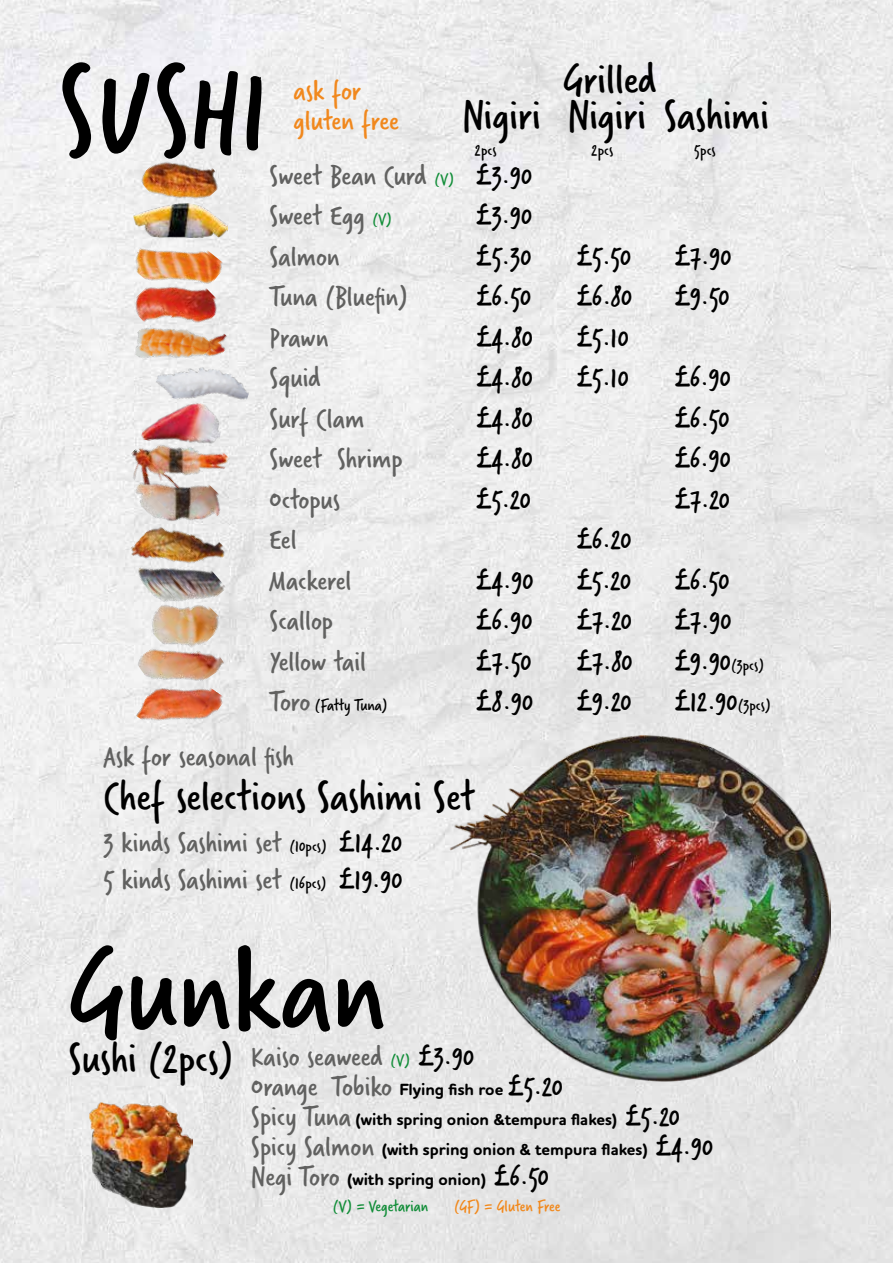
<style>
.page{position:relative;width:893px;height:1263px;background:#fff}
.page>*{position:absolute;margin:0;border:0;box-sizing:border-box;transform-origin:0 0}
.t1{font:127.2px "Verveine";color:#000}
.t2{font:45px/36px "Verveine";color:#000;text-align:center}
.t3{font:30px/40.5px "Verveine";color:#616160}
.t4{font:30px "Verveine";letter-spacing:-.03em;color:#000}
.t5{font:30px/30px "Verveine";color:#f1881d}
.t6{font:17.25px "Verveine";color:#000}
.t7{font:17.25px "Verveine";color:#f1881b}
.t8{font:17.25px "Verveine";letter-spacing:-.03em;color:#000}
.t9{font:17.25px "Verveine";color:#118d38}
.t10{font:700 16.5px/30px "Houschka Rounded";color:#000}
.s1{font-size:17.25px;color:#118d38}
.s2{color:#000}
.s3{font-size:30px}
.s4{font-size:30px;color:#616160}
.s5{font-size:17.25px}
.s6{font-size:17.25px;color:#000}
.s7{font-size:45px;color:#000}
.s8{font-family:"Verveine";font-weight:400;font-size:30px;color:#616160}
.s9{font-family:"Verveine";font-weight:400;font-size:30px}
</style>
<div class="page">
<img style="left:0;top:0;width:893px;height:1263px">
<img style="left:137px;top:137px;width:88px;height:67px">
<img style="left:226px;top:353px;width:27px;height:67px">
<img style="left:133px;top:204px;width:94px;height:33px">
<img style="left:127px;top:217px;width:99px;height:73px">
<img style="left:128px;top:258px;width:96px;height:32px">
<img style="left:135px;top:707px;width:91px;height:45px">
<img style="left:135px;top:627px;width:91px;height:80px">
<img style="left:125px;top:290px;width:108px;height:107px">
<img style="left:118px;top:407px;width:114px;height:114px">
<img style="left:129px;top:449px;width:100px;height:100px">
<img style="left:128px;top:501px;width:100px;height:100px">
<img style="left:134px;top:534px;width:93px;height:93px">
<img style="left:143px;top:582px;width:82px;height:83px">
<img style="left:450px;top:734px;width:381px;height:347px">
<img style="left:89px;top:1102px;width:103px;height:105px">
<img style="left:141px;top:393px;width:85px;height:61px">
<h1 class="t1" style="left:57px;top:21px;width:210px">SUSHI</h1>
<h2 class="t2" style="left:462px;top:62px;width:308px">Grilled<br>Nigiri Nigiri Sashimi</h2>
<p class="t5" style="left:294px;top:75px;width:107px">ask for gluten free</p>
<p class="t6" style="left:475px;top:138px;width:23px">2pcs</p>
<p class="t6" style="left:592px;top:138px;width:23px">2pcs</p>
<p class="t6" style="left:694px;top:138px;width:23px">5pcs</p>
<p class="t3" style="left:269px;top:155px;width:264px">Sweet Bean Curd <span class="s1">(V)</span> <span class="s2">£3.90<br></span>Sweet Egg <span class="s1">(V)</span></p>
<p class="t4" style="left:476px;top:195px;width:58px">£3.90</p>
<p class="t3" style="left:269px;top:236px;width:72px">Salmon</p>
<p class="t4" style="left:476px;top:236px;width:58px">£5.30</p>
<p class="t4" style="left:576px;top:236px;width:57px">£5.50</p>
<p class="t4" style="left:674px;top:236px;width:59px">£7.90</p>
<p class="t3" style="left:269px;top:277px;width:140px">Tuna (Bluefin)</p>
<p class="t4" style="left:476px;top:276px;width:57px">£6.50</p>
<p class="t4" style="left:576px;top:276px;width:58px">£6.80</p>
<p class="t4" style="left:674px;top:276px;width:57px">£9.50</p>
<p class="t3" style="left:269px;top:317px;width:61px">Prawn</p>
<p class="t4" style="left:476px;top:317px;width:59px">£4.80</p>
<p class="t4" style="left:576px;top:317px;width:54px">£5.10</p>
<p class="t3" style="left:269px;top:358px;width:53px">Squid</p>
<p class="t4" style="left:476px;top:357px;width:59px">£4.80</p>
<p class="t4" style="left:576px;top:357px;width:54px">£5.10</p>
<p class="t4" style="left:674px;top:357px;width:59px">£6.90</p>
<p class="t3" style="left:269px;top:398px;width:97px">Surf Clam</p>
<p class="t4" style="left:476px;top:398px;width:59px">£4.80</p>
<p class="t4" style="left:674px;top:398px;width:57px">£6.50</p>
<p class="t3" style="left:269px;top:439px;width:135px">Sweet Shrimp</p>
<p class="t4" style="left:476px;top:438px;width:59px">£4.80</p>
<p class="t4" style="left:674px;top:438px;width:58px">£6.90</p>
<p class="t3" style="left:269px;top:479px;width:72px">Octopus</p>
<p class="t4" style="left:476px;top:479px;width:57px">£5.20</p>
<p class="t4" style="left:674px;top:479px;width:58px">£7.20</p>
<p class="t3" style="left:269px;top:520px;width:29px">Eel</p>
<p class="t4" style="left:576px;top:519px;width:57px">£6.20</p>
<p class="t3" style="left:269px;top:560px;width:84px">Mackerel</p>
<p class="t4" style="left:476px;top:560px;width:59px">£4.90</p>
<p class="t4" style="left:576px;top:560px;width:57px">£5.20</p>
<p class="t4" style="left:674px;top:560px;width:57px">£6.50</p>
<p class="t3" style="left:269px;top:601px;width:65px">Scallop</p>
<p class="t4" style="left:476px;top:600px;width:58px">£6.90</p>
<p class="t4" style="left:576px;top:600px;width:58px">£7.20</p>
<p class="t4" style="left:674px;top:600px;width:59px">£7.90</p>
<p class="t3" style="left:269px;top:641px;width:98px">Yellow tail</p>
<p class="t4" style="left:476px;top:641px;width:58px">£7.50</p>
<p class="t4" style="left:576px;top:641px;width:58px">£7.80</p>
<p class="t6" style="left:674px;top:653px;width:92px"><span class="s3">£9.90</span>(3pcs)</p>
<p class="t8" style="left:269px;top:693px;width:120px"><span class="s4">Toro</span> (Fatty Tuna)</p>
<p class="t4" style="left:476px;top:681px;width:59px">£8.90</p>
<p class="t4" style="left:576px;top:681px;width:57px">£9.20</p>
<p class="t4" style="left:674px;top:681px;width:98px">£12.90<span class="s5">(3pcs)</span></p>
<p class="t3" style="left:103px;top:737px;width:192px">Ask for seasonal fish</p>
<h2 class="t2" style="left:103px;top:779px;width:373px">Chef selections Sashimi Set</h2>
<p class="t3" style="left:103px;top:824px;width:301px;line-height:37.5px">3 kinds Sashimi set <span class="s6">(10pcs)</span> <span class="s2">£14.20<br></span>5 kinds Sashimi set <span class="s6">(16pcs)</span> <span class="s2">£19.90</span></p>
<h1 class="t1" style="left:68px;top:903px;width:319px">Gunkan</h1>
<p class="t3" style="left:68px;top:1036px;width:408px"><span class="s7">Sushi (2pcs)</span> Kaiso seaweed <span class="s1">(V)</span> <span class="s2">£3.90</span></p>
<p class="t10" style="left:251px;top:1074px;width:464px"><span class="s8">Orange Tobiko</span> Flying fish roe <span class="s9">£5.20<br></span><span class="s8">Spicy Tuna</span> (with spring onion &amp;tempura flakes) <span class="s9">£5.20<br></span><span class="s8">Spicy Salmon</span> (with spring onion &amp; tempura flakes) <span class="s9">£4.90<br></span><span class="s8">Negi Toro</span> (with spring onion) <span class="s9">£6.50</span></p>
<p class="t9" style="left:333px;top:1194px;width:97px">(V) = Vegetarian</p>
<p class="t7" style="left:454px;top:1194px;width:107px">(GF) = Gluten Free</p>
</div>
